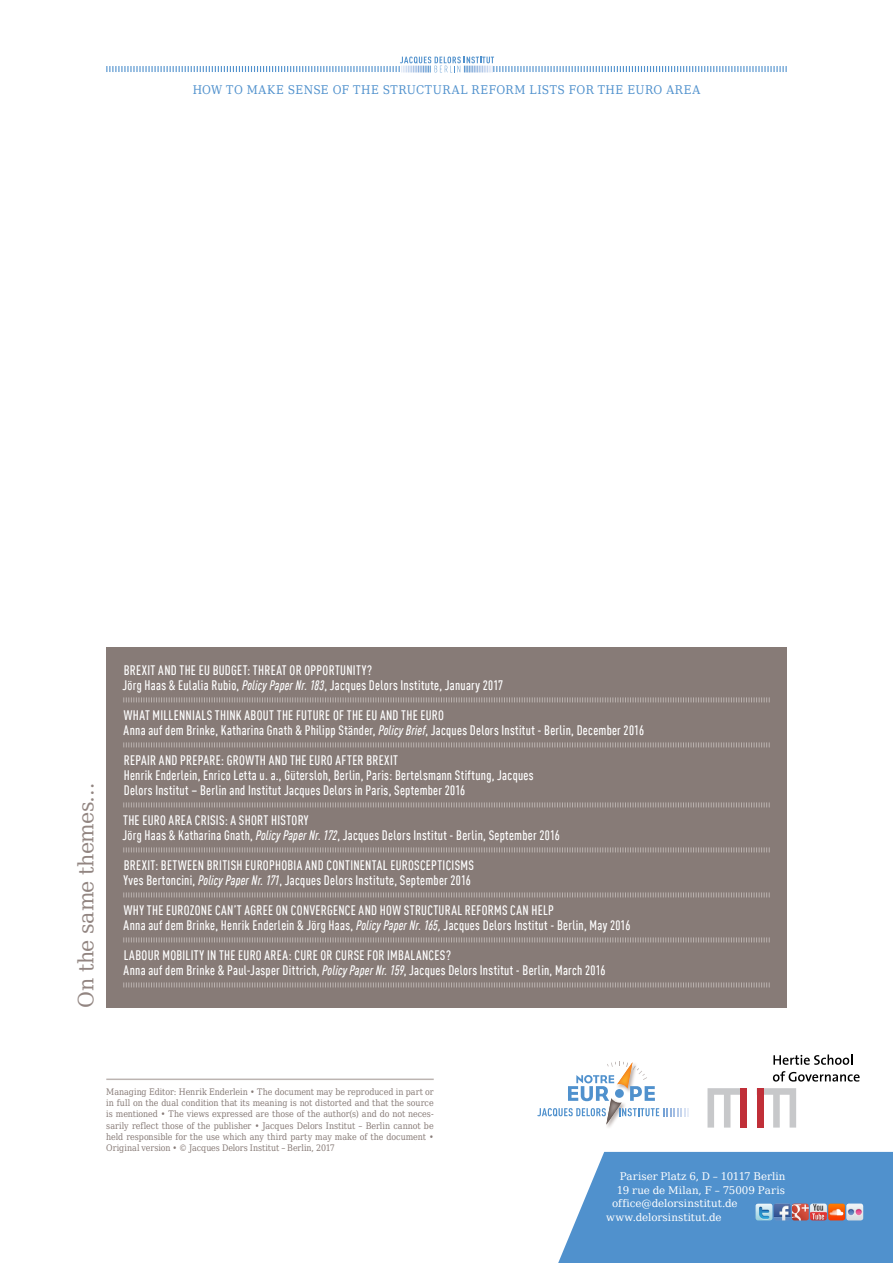
<style>
.page{position:relative;width:893px;height:1263px;background:#fff}
.page>*{position:absolute;margin:0;border:0;box-sizing:border-box;transform-origin:0 0}
.t1{font:21px "DejaVu Serif";letter-spacing:-.025em;color:#928581}
.t2{font:500 condensed 13.5px/15px "DIN Offc Pro";letter-spacing:.02em;color:#fff}
.t3{font:12px "DejaVu Serif Condensed";letter-spacing:.07em;color:#5091cd}
.t4{font:10.5px "DejaVu Serif";color:#fff}
.t5{font:9px/11.2px "DejaVu Serif Condensed";letter-spacing:-.005em;color:#877b77;text-align:justify}
.s1{font-style:italic}
</style>
<div class="page">
<svg style="left:558px;top:1152px;width:335px;height:111px;background:#5c98d0"></svg>
<hr style="left:106px;top:1078px;width:328px;height:2px;background:#bcb4b1">
<img style="left:774px;top:1203px;width:89px;height:17px">
<img style="left:756px;top:1203px;width:16px;height:17px">
<svg style="left:773px;top:1071px;width:87px;height:10px"></svg>
<svg style="left:773px;top:1054px;width:79px;height:11px"></svg>
<svg style="left:763px;top:1088px;width:33px;height:39px"></svg>
<div style="left:757px;top:1088px;width:6px;height:39px;background:#c02f38"></div>
<svg style="left:707px;top:1088px;width:33px;height:39px"></svg>
<div style="left:740px;top:1088px;width:7px;height:39px;background:#c02f38"></div>
<img style="left:606px;top:1124px;width:7px;height:4px">
<svg style="left:537px;top:1061px;width:152px;height:63px"></svg>
<svg style="left:106px;top:57px;width:681px;height:15px"></svg>
<div style="left:106px;top:648px;width:681px;height:360px;background:#877b77"></div>
<svg style="left:123px;top:697px;width:647px;height:6px"></svg>
<svg style="left:123px;top:742px;width:647px;height:6px"></svg>
<svg style="left:123px;top:802px;width:647px;height:6px"></svg>
<svg style="left:123px;top:847px;width:647px;height:6px"></svg>
<svg style="left:123px;top:892px;width:647px;height:6px"></svg>
<svg style="left:123px;top:937px;width:647px;height:6px"></svg>
<svg style="left:123px;top:982px;width:647px;height:6px"></svg>
<p class="t3" style="left:193px;top:79px;width:170px">How to makesense of the</p>
<p class="t3" style="left:383px;top:79px;width:107px">structural refo</p>
<p class="t3" style="left:506px;top:79px;width:32px">rm lists</p>
<p class="t3" style="left:569px;top:79px;width:39px">fo r the</p>
<p class="t3" style="left:627px;top:79px;width:66px">euro area</p>
<h1 class="t1" style="left:67px;top:1008px;width:227px;rotate:-90deg">On the same themes…</h1>
<p class="t2" style="left:122px;top:661px;width:382px">BREXIT AND THE EU BUDGET: THREAT OR OPPORTUNITY?<br>Jörg Haas &amp; Eulalia Rubio, <span class="s1">Policy Paper Nr. 183</span>, Jacques Delors Institute, January 2017</p>
<p class="t2" style="left:124px;top:706px;width:522px">WHAT MILLENNIALS THINK ABOUT THE FUTURE OF THE EU AND THE EURO<br>Anna auf dem Brinke, Katharina Gnath &amp; Philipp Ständer, <span class="s1">Policy Brief</span>, Jacques Delors Institut - Berlin, December 2016</p>
<p class="t2" style="left:124px;top:751px;width:411px">REPAIR AND PREPARE: GROWTH AND THE EURO AFTER BREXIT<br>Henrik Enderlein, Enrico Letta u. a., Gütersloh, Berlin, Paris: Bertelsmann Stiftung, Jacques<br>Delors Institut – Berlin and Institut Jacques Delors in Paris, September 2016</p>
<p class="t2" style="left:122px;top:811px;width:439px">THE EURO AREA CRISIS: A SHORT HISTORY<br>Jörg Haas &amp; Katharina Gnath, <span class="s1">Policy Paper Nr. 172</span>, Jacques Delors Institut - Berlin, September 2016</p>
<p class="t2" style="left:124px;top:856px;width:352px">BREXIT: BETWEEN BRITISH EUROPHOBIA AND CONTINENTAL EUROSCEPTICISMS<br>Yves Bertoncini, <span class="s1">Policy Paper Nr. 171</span>, Jacques Delors Institute, September 2016</p>
<p class="t2" style="left:124px;top:901px;width:508px">WHY THE EUROZONE CAN’T AGREE ON CONVERGENCE AND HOW STRUCTURAL REFORMS CAN HELP<br>Anna auf dem Brinke, Henrik Enderlein &amp; Jörg Haas, <span class="s1">Policy Paper Nr. 165,</span> Jacques Delors Institut - Berlin, May 2016</p>
<p class="t2" style="left:124px;top:946px;width:483px">LABOUR MOBILITY IN THE EURO AREA: CURE OR CURSE FOR IMBALANCES?<br>Anna auf dem Brinke &amp; Paul-Jasper Dittrich, <span class="s1">Policy Paper Nr. 159</span>, Jacques Delors Institut - Berlin, March 2016</p>
<p class="t5" style="left:106px;top:1085px;width:329px">Managing Editor: Henrik Enderlein • The document may be reproduced in part or in full on the dual condition that its meaning is not distorted and that the source is mentioned • The views expressed are those of the author(s) and do not neces&shy;sarily reflect those of the publisher • Jacques Delors Institut – Berlin cannot be held responsible for the use which any third party may make of the document • Original version • © Jacques Delors Institut – Berlin, 2017</p>
<p class="t4" style="left:620px;top:1167px;width:167px">Pariser Platz 6, D – 10117 Berlin</p>
<p class="t4" style="left:617px;top:1180px;width:170px">19 rue de Milan, F – 75009 Paris</p>
<p class="t4" style="left:612px;top:1194px;width:127px">office@delorsinstitut.de</p>
<p class="t4" style="left:606px;top:1207px;width:117px">www.delorsinstitut.de</p>
</div>
